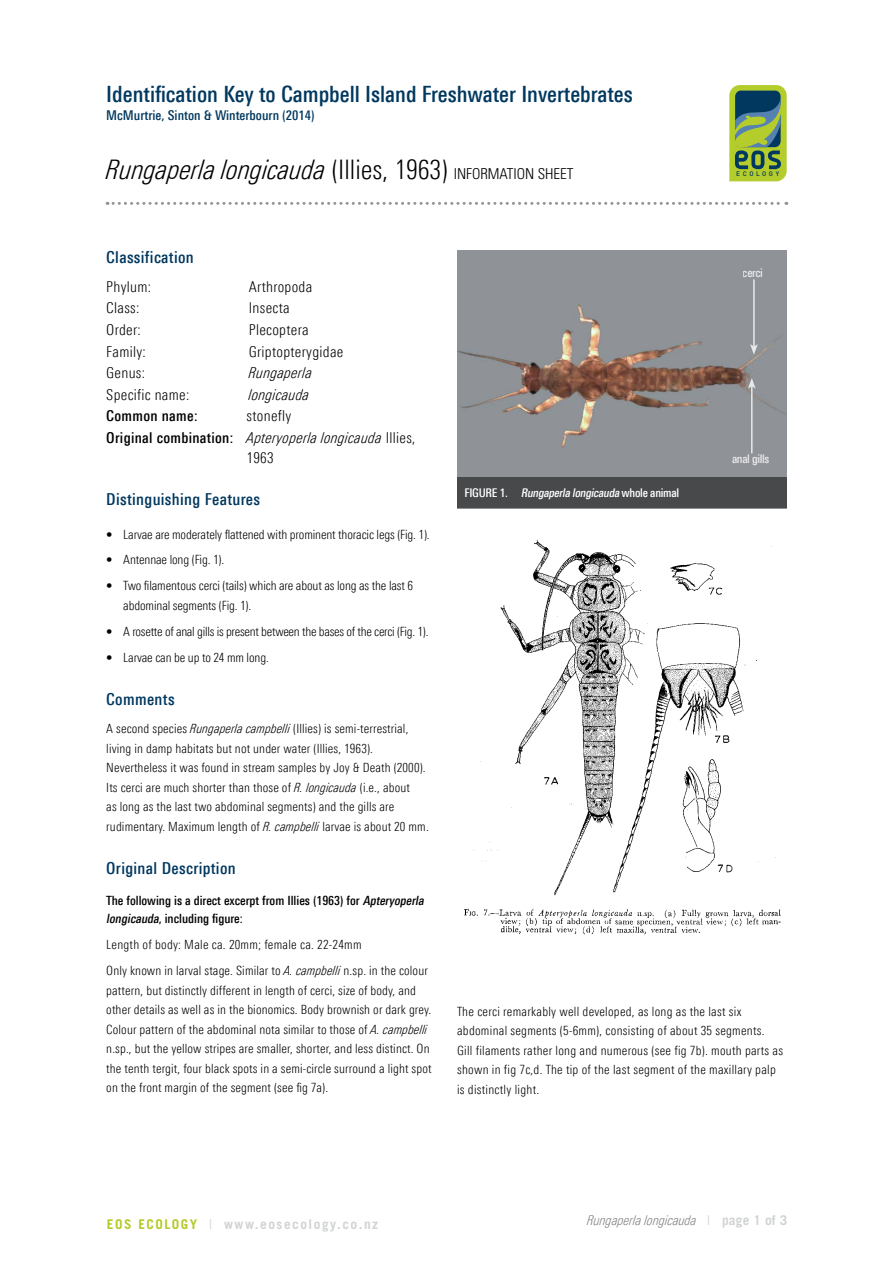
<style>
.page{position:relative;width:893px;height:1263px;background:#fff}
.page>*{position:absolute;margin:0;border:0;box-sizing:border-box;transform-origin:0 0}
.t1{font:27px "Linotype Univers 321 Cn Lt It";color:#000}
.t2{font:500 22.5px "Linotype Univers 520 Cn";color:#00385f}
.t3{font:500 16.5px "Linotype Univers 520 Cn";letter-spacing:.02em;color:#00385f}
.t4{font:300 15px "Linotype Univers 320 Cn";letter-spacing:.02em;color:#000}
.t5{font:15px "Linotype Univers 321 Cn Lt It";letter-spacing:.02em;color:#000}
.t6{font:500 15px "Linotype Univers 520 Cn";letter-spacing:.02em;color:#000}
.t7{font:500 13.5px "Linotype Univers 520 Cn";color:#00385f}
.t8{font:700 13.5px "Trade Gothic LT Std";letter-spacing:.11em;color:#d1d3d4}
.t9{font:13.5px "Linotype Univers 321 Cn Lt It";color:#808285}
.t10{font:300 12.75px/19.5px "Linotype Univers 320 Cn";letter-spacing:.01em;color:#000}
.t11{font:300 12.75px/19.5px "Linotype Univers 320 Cn";letter-spacing:-.01em;color:#000}
.t12{font:500 12.75px/18px "Linotype Univers 520 Cn";color:#000}
.t13{font:300 12.75px "Linotype Univers 320 Cn";letter-spacing:-.02em;color:#000}
.t14{font:italic 500 12px "Linotype Univers 520 Cn";color:#fff}
.t15{font:500 12px "Linotype Univers 520 Cn";letter-spacing:-.03em;color:#fff}
.t16{font:500 6.45px "DIN";letter-spacing:.39em;color:#00385f}
.s1{font-family:"Linotype Univers 320 Cn";font-weight:300}
.s2{font-family:"Univers";font-weight:300;font-stretch:condensed;font-size:15px}
.s3{font-family:"Linotype Univers 520 Cn";font-weight:500}
.s4{font-family:"Linotype Univers 321 Cn Lt It";font-weight:400}
.s5{font-style:italic}
.s6{font-style:normal}
.s7{color:#b6ca2b}
.s8{font-weight:400}
.s9{font-family:"Trade Gothic LT Std";color:#d1d3d4}
.s10{font-family:"Trade Gothic LT Std";font-weight:700;color:#d1d3d4}
</style>
<div class="page">
<svg style="left:107px;top:202px;width:680px;height:3px"></svg>
<svg style="left:729px;top:85px;width:58px;height:96px;background:#799b4f"></svg>
<img style="left:457px;top:251px;width:330px;height:226px">
<div style="left:457px;top:477px;width:330px;height:31px;background:#47494b"></div>
<img style="left:464px;top:539px;width:317px;height:396px">
<hr style="left:753px;top:279px;width:2px;height:67px;background:#fff">
<svg style="left:750px;top:344px;width:8px;height:11px"></svg>
<hr style="left:751px;top:386px;width:1px;height:67px;background:#fff">
<svg style="left:748px;top:378px;width:8px;height:11px"></svg>
<h2 class="t2" style="left:106px;top:80px;width:528px">Identification Key to Campbell Island Freshwater Invertebrates</h2>
<p class="t7" style="left:106px;top:107px;width:210px">McMurtrie, Sinton &amp; Winterbourn (2014)</p>
<h1 class="t1" style="left:106px;top:154px;width:469px">Rungaperla longicauda <span class="s1">(Illies, 1963)</span> <span class="s2">INFORMATION SHEET</span></h1>
<p class="t16" style="left:736px;top:170px;width:45px">ECOLOGY</p>
<p class="t3" style="left:106px;top:247px;width:89px">Classification</p>
<p class="t4" style="left:106px;top:278px;width:46px">Phylum:</p>
<p class="t4" style="left:249px;top:278px;width:65px">Arthropoda</p>
<p class="t4" style="left:106px;top:299px;width:34px">Class:</p>
<p class="t4" style="left:249px;top:299px;width:42px">Insecta</p>
<p class="t4" style="left:106px;top:321px;width:36px">Order:</p>
<p class="t4" style="left:249px;top:321px;width:61px">Plecoptera</p>
<p class="t4" style="left:106px;top:343px;width:41px">Family:</p>
<p class="t4" style="left:249px;top:343px;width:96px">Griptopterygidae</p>
<p class="t4" style="left:106px;top:364px;width:40px">Genus:</p>
<p class="t5" style="left:249px;top:364px;width:65px">Rungaperla</p>
<p class="t4" style="left:106px;top:386px;width:85px">Specific name:</p>
<p class="t5" style="left:249px;top:386px;width:62px">longicauda</p>
<p class="t6" style="left:106px;top:407px;width:93px">Common name:</p>
<p class="t4" style="left:247px;top:408px;width:46px">stonefly</p>
<p class="t5" style="left:106px;top:429px;width:311px"><span class="s3">Original combination:</span> Apteryoperla longicauda <span class="s1">Illies,</span></p>
<p class="t4" style="left:247px;top:449px;width:29px">1963</p>
<p class="t3" style="left:106px;top:490px;width:155px">Distinguishing Features</p>
<p class="t11" style="left:106px;top:524px;width:325px">• Larvae are moderately flattened with prominent thoracic legs (Fig. 1).</p>
<p class="t11" style="left:106px;top:550px;width:119px">• Antennae long (Fig. 1).</p>
<p class="t11" style="left:123px;top:576px;width:291px;text-indent:-17px">• Two filamentous cerci (tails) which are about as long as the last 6 abdominal segments (Fig. 1).</p>
<p class="t13" style="left:106px;top:624px;width:324px">• A rosette of anal gills is present between the bases of the cerci (Fig. 1).</p>
<p class="t11" style="left:106px;top:647px;width:164px">• Larvae can be up to 24 mm long.</p>
<p class="t3" style="left:106px;top:689px;width:70px">Comments</p>
<p class="t10" style="left:106px;top:719px;width:324px">A second species <span class="s4">Rungaperla campbelli</span> (Illies) is semi-terrestrial, living in damp habitats but not under water (Illies, 1963).<br>Nevertheless it was found in stream samples by Joy &amp; Death (2000).<br>Its cerci are much shorter than those of <span class="s4">R. longicauda</span> (i.e., about<br>as long as the last two abdominal segments) and the gills are rudimentary. Maximum length of <span class="s4">R. campbelli</span> larvae is about 20 mm.</p>
<p class="t3" style="left:106px;top:858px;width:131px">Original Description</p>
<p class="t12" style="left:106px;top:892px;width:322px">The following is a direct excerpt from Illies (1963) for <span class="s5">Apteryoperla longicauda</span>, including figure:</p>
<p class="t10" style="left:106px;top:932px;width:323px;line-height:26px">Length of body: Male ca. 20mm; female ca. 22-24mm<br>Only known in larval stage. Similar to <span class="s4">A. campbelli</span> n.sp. in the colour</p>
<p class="t10" style="left:106px;top:980px;width:327px">pattern, but distinctly different in length of cerci, size of body, and other details as well as in the bionomics. Body brownish or dark grey.<br>Colour pattern of the abdominal nota similar to those of <span class="s4">A. campbelli </span>n.sp., but the yellow stripes are smaller, shorter, and less distinct. On the tenth tergit, four black spots in a semi-circle surround a light spot on the front margin of the segment (see fig 7a).</p>
<p class="t15" style="left:743px;top:266px;width:22px">cerci</p>
<p class="t14" style="left:464px;top:486px;width:216px"><span class="s6">Fi gure 1.</span> Rungaperlalongicauda<span class="s6">whole animal</span></p>
<p class="t15" style="left:732px;top:452px;width:39px">anal gills</p>
<p class="t10" style="left:457px;top:1001px;width:327px">The cerci remarkably well developed, as long as the last six abdominal segments (5-6mm), consisting of about 35 segments.<br>Gill filaments rather long and numerous (see fig 7b). mouth parts as shown in fig 7c,d. The tip of the last segment of the maxillary palp is distinctly light.</p>
<p class="t8" style="left:107px;top:1215px;width:273px"><span class="s7">EOS ecology</span> <span class="s8">|</span> www.eosecology.co.nz</p>
<p class="t9" style="left:587px;top:1213px;width:202px">Rungaperla longicauda <span class="s9">|</span> <span class="s10">page 1 of 3</span></p>
</div>
